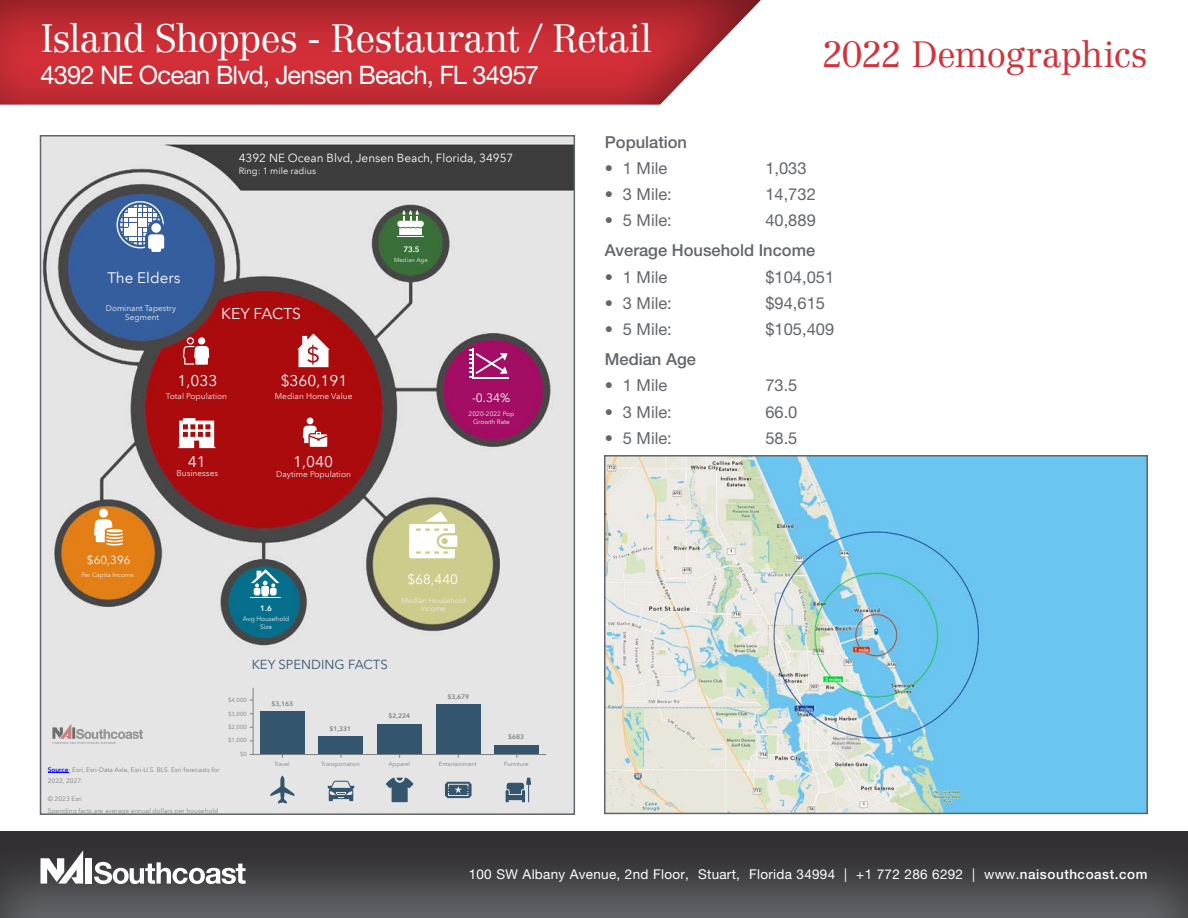
<style>
.page{position:relative;width:1188px;height:918px;background:#fff}
.page>*{position:absolute;margin:0;border:0;box-sizing:border-box;transform-origin:0 0}
.t1{font:300 39px "Centennial LT Std";letter-spacing:-.03em;color:#fff}
.t2{font:300 36px "Centennial LT Std";letter-spacing:-.025em;color:#d43238}
.t3{font:25.5px "Helvetica Neue LT Std";letter-spacing:-.035em;color:#fff}
.t4{font:16.5px "Helvetica Neue LT Std";color:#62656a}
.t5{font:500 16.5px "Helvetica Neue LT Std";color:#62656a}
.t6{font:15.75px "Avenir Next LT Pro";letter-spacing:-.005em;color:#fff}
.t7{font:15.45px "Avenir Next LT Pro";color:#fff}
.t8{font:15.15px "Avenir Next LT Pro";color:#fff}
.t9{font:13.5px "Helvetica Neue LT Std";letter-spacing:.02em;color:#fff}
.t10{font:13.5px "Avenir Next LT Pro";color:#fff}
.t11{font:13.05px "Avenir Next LT Pro";color:#34556e}
.t12{font:12.15px "Avenir Next LT Pro";color:#fff}
.t13{font:11.85px "Avenir Next LT Pro";color:#fff}
.t14{font:11.7px "Avenir Next LT Pro";color:#fff}
.t15{font:9.15px "Avenir Next LT Pro";color:#fff}
.t16{font:8.4px "Avenir Next LT Pro";color:#ebebeb}
.t17{font:8.25px/9.8px "Avenir Next LT Pro";color:#ebebeb;text-align:center}
.t18{font:600 7.8px "Avenir Next LT Pro";color:#fff}
.t19{font:7.35px/8.6px "Avenir Next LT Pro";color:#ebebeb;text-align:center}
.t20{font:6.6px/10.5px "Avenir Next LT Pro";color:#808080}
.t21{font:6.6px/7.8px "Avenir Next LT Pro";color:#ebebeb;text-align:center}
.t22{font:600 6.6px "Avenir Next LT Pro";color:#808080}
.t23{font:6.3px "Avenir Next LT Pro";color:#ebebeb}
.t24{font:6px "Avenir Next LT Pro";color:#ebebeb}
.t25{font:5.85px "Avenir Next LT Pro";color:#808080}
.s1{font-weight:600;color:#00f}
.s2{font-weight:500}
</style>
<div class="page">
<img style="left:43px;top:138px;width:529px;height:674px">
<svg style="left:116px;top:201px;width:48px;height:51px"></svg>
<svg style="left:397px;top:210px;width:27px;height:27px"></svg>
<svg style="left:183px;top:337px;width:26px;height:28px"></svg>
<div style="left:198px;top:337px;width:7px;height:8px;background:#fff;border-radius:50%"></div>
<svg style="left:297px;top:333px;width:33px;height:34px"></svg>
<svg style="left:178px;top:418px;width:37px;height:30px"></svg>
<svg style="left:303px;top:418px;width:24px;height:29px"></svg>
<svg style="left:409px;top:511px;width:48px;height:47px"></svg>
<div style="left:99px;top:509px;width:9px;height:9px;background:#fff;border-radius:50%"></div>
<svg style="left:94px;top:519px;width:29px;height:27px"></svg>
<hr style="left:106px;top:529px;width:17px;height:3px;background:#fff;border-radius:50%">
<hr style="left:250px;top:597px;width:30px;height:1px;background:#fff">
<svg style="left:251px;top:569px;width:28px;height:27px"></svg>
<hr style="left:472px;top:377px;width:36px;height:2px;background:#fff">
<svg style="left:469px;top:350px;width:39px;height:27px"></svg>
<hr style="left:472px;top:348px;width:1px;height:31px;background:#fff">
<div style="left:260px;top:711px;width:44px;height:44px;background:#34556e"></div>
<div style="left:319px;top:736px;width:44px;height:19px;background:#34556e"></div>
<div style="left:378px;top:724px;width:44px;height:31px;background:#34556e"></div>
<div style="left:436px;top:704px;width:44px;height:51px;background:#34556e"></div>
<div style="left:495px;top:745px;width:44px;height:10px;background:#34556e"></div>
<hr style="left:253px;top:754px;width:293px;height:1px;background:#808080">
<hr style="left:253px;top:688px;width:1px;height:67px;background:#808080">
<svg style="left:270px;top:776px;width:24px;height:28px"></svg>
<svg style="left:328px;top:781px;width:26px;height:20px"></svg>
<svg style="left:386px;top:778px;width:27px;height:24px"></svg>
<svg style="left:445px;top:782px;width:27px;height:16px"></svg>
<svg style="left:506px;top:778px;width:25px;height:24px"></svg>
<img style="left:48px;top:720px;width:132px;height:26px">
<svg style="left:48px;top:773px;width:21px;height:1px"></svg>
<img style="left:607px;top:458px;width:538px;height:353px">
<div style="left:604px;top:455px;width:544px;height:359px;border:2px solid #62656a"></div>
<div style="left:0;top:830px;width:1188px;height:88px;background:#231f20;opacity:.75"></div>
<div style="left:0;top:0;width:762px;height:106px;background:#231f20;opacity:.51"></div>
<div style="left:85px;top:858px;width:7px;height:26px;background:#fff"></div>
<svg style="left:40px;top:850px;width:43px;height:34px"></svg>
<svg style="left:94px;top:862px;width:152px;height:22px"></svg>
<p class="t1" style="left:40px;top:15px;width:612px">Island Shoppes - Restaurant / Retail</p>
<p class="t3" style="left:40px;top:59px;width:500px">4392 NE Ocean Blvd, Jensen Beach, FL 34957</p>
<p class="t2" style="left:821px;top:33px;width:328px">2022 Demographics</p>
<h3 class="t13" style="left:239px;top:151px;width:276px">4392 NE Ocean Blvd, Jensen Beach, Florida, 34957</h3>
<h3 class="t15" style="left:239px;top:165px;width:79px">Ring: 1 mile radius</h3>
<h3 class="t8" style="left:108px;top:268px;width:75px">The Elders</h3>
<p class="t17" style="left:106px;top:303px;width:72px">Dominant Tapestry<br>Segment</p>
<h3 class="t6" style="left:221px;top:304px;width:81px">KEY FACTS</h3>
<h3 class="t14" style="left:87px;top:553px;width:45px">$60,396</h3>
<p class="t23" style="left:81px;top:571px;width:54px">Per Capita Income</p>
<h3 class="t7" style="left:177px;top:371px;width:41px">1,033</h3>
<p class="t16" style="left:166px;top:391px;width:63px">Total Population</p>
<h3 class="t7" style="left:188px;top:452px;width:19px">41</h3>
<p class="t16" style="left:177px;top:469px;width:43px">Businesses</p>
<h3 class="t7" style="left:281px;top:371px;width:68px">$360,191</h3>
<p class="t16" style="left:275px;top:391px;width:79px">Median Home Value</p>
<h3 class="t7" style="left:293px;top:452px;width:41px">1,040</h3>
<p class="t16" style="left:276px;top:469px;width:76px">Daytime Population</p>
<p class="t18" style="left:260px;top:604px;width:13px">1.6</p>
<p class="t21" style="left:243px;top:615px;width:48px">Avg Household<br>Size</p>
<p class="t18" style="left:403px;top:244px;width:18px">73.5</p>
<p class="t24" style="left:394px;top:256px;width:35px">Median Age</p>
<h3 class="t12" style="left:472px;top:391px;width:40px">-0.34%</h3>
<p class="t21" style="left:469px;top:410px;width:47px">2020-2022 Pop<br>Growth Rate</p>
<h3 class="t10" style="left:407px;top:571px;width:52px">$68,440</h3>
<p class="t19" style="left:402px;top:596px;width:66px">Median Household<br>Income</p>
<h3 class="t11" style="left:252px;top:657px;width:138px">KEY SPENDING FACTS</h3>
<p class="t20" style="left:48px;top:765px;width:174px"><span class="s1">Source</span>: Esri, Esri-Data Axle, Esri-U.S. BLS. Esri forecasts for<br>2022, 2027.</p>
<p class="t20" style="left:48px;top:792px;width:172px;line-height:12.5px">© 2023 Esri<br>Spending facts are average annual dollars per household</p>
<p class="t25" style="left:228px;top:696px;width:20px">$4,000</p>
<p class="t25" style="left:228px;top:710px;width:20px">$3,000</p>
<p class="t25" style="left:228px;top:724px;width:20px">$2,000</p>
<p class="t25" style="left:228px;top:737px;width:20px">$1,000</p>
<p class="t25" style="left:240px;top:751px;width:8px">$0</p>
<p class="t22" style="left:271px;top:699px;width:23px">$3,163</p>
<p class="t22" style="left:330px;top:724px;width:23px">$1,331</p>
<p class="t22" style="left:389px;top:712px;width:23px">$2,224</p>
<p class="t22" style="left:447px;top:692px;width:23px">$3,679</p>
<p class="t22" style="left:508px;top:733px;width:17px">$683</p>
<p class="t25" style="left:274px;top:760px;width:17px">Travel</p>
<p class="t25" style="left:321px;top:760px;width:40px">Transportation</p>
<p class="t25" style="left:389px;top:760px;width:23px">Apparel</p>
<p class="t25" style="left:439px;top:760px;width:39px">Entertainment</p>
<p class="t25" style="left:504px;top:760px;width:26px">Furniture</p>
<p class="t5" style="left:605px;top:132px;width:84px">Population</p>
<p class="t4" style="left:605px;top:158px;width:64px">• 1 Mile</p>
<p class="t4" style="left:765px;top:158px;width:43px">1,033</p>
<p class="t4" style="left:605px;top:184px;width:68px">• 3 Mile:</p>
<p class="t4" style="left:765px;top:184px;width:52px">14,732</p>
<p class="t4" style="left:605px;top:211px;width:68px">• 5 Mile:</p>
<p class="t4" style="left:765px;top:211px;width:52px">40,889</p>
<p class="t5" style="left:605px;top:241px;width:212px">Average Household Income</p>
<p class="t4" style="left:605px;top:267px;width:64px">• 1 Mile</p>
<p class="t4" style="left:765px;top:267px;width:70px">$104,051</p>
<p class="t4" style="left:605px;top:293px;width:68px">• 3 Mile:</p>
<p class="t4" style="left:765px;top:293px;width:61px">$94,615</p>
<p class="t4" style="left:605px;top:319px;width:68px">• 5 Mile:</p>
<p class="t4" style="left:765px;top:319px;width:70px">$105,409</p>
<p class="t5" style="left:605px;top:349px;width:93px">Median Age</p>
<p class="t4" style="left:605px;top:376px;width:64px">• 1 Mile</p>
<p class="t4" style="left:765px;top:376px;width:34px">73.5</p>
<p class="t4" style="left:605px;top:402px;width:68px">• 3 Mile:</p>
<p class="t4" style="left:765px;top:402px;width:34px">66.0</p>
<p class="t4" style="left:605px;top:428px;width:68px">• 5 Mile:</p>
<p class="t4" style="left:765px;top:428px;width:34px">58.5</p>
<p class="t9" style="left:469px;top:866px;width:680px">100 SW Albany Avenue, 2nd Floor, Stuart, Florida 34994 | +1 772 286 6292 | www.<span class="s2">naisouthcoast.com</span></p>
</div>
